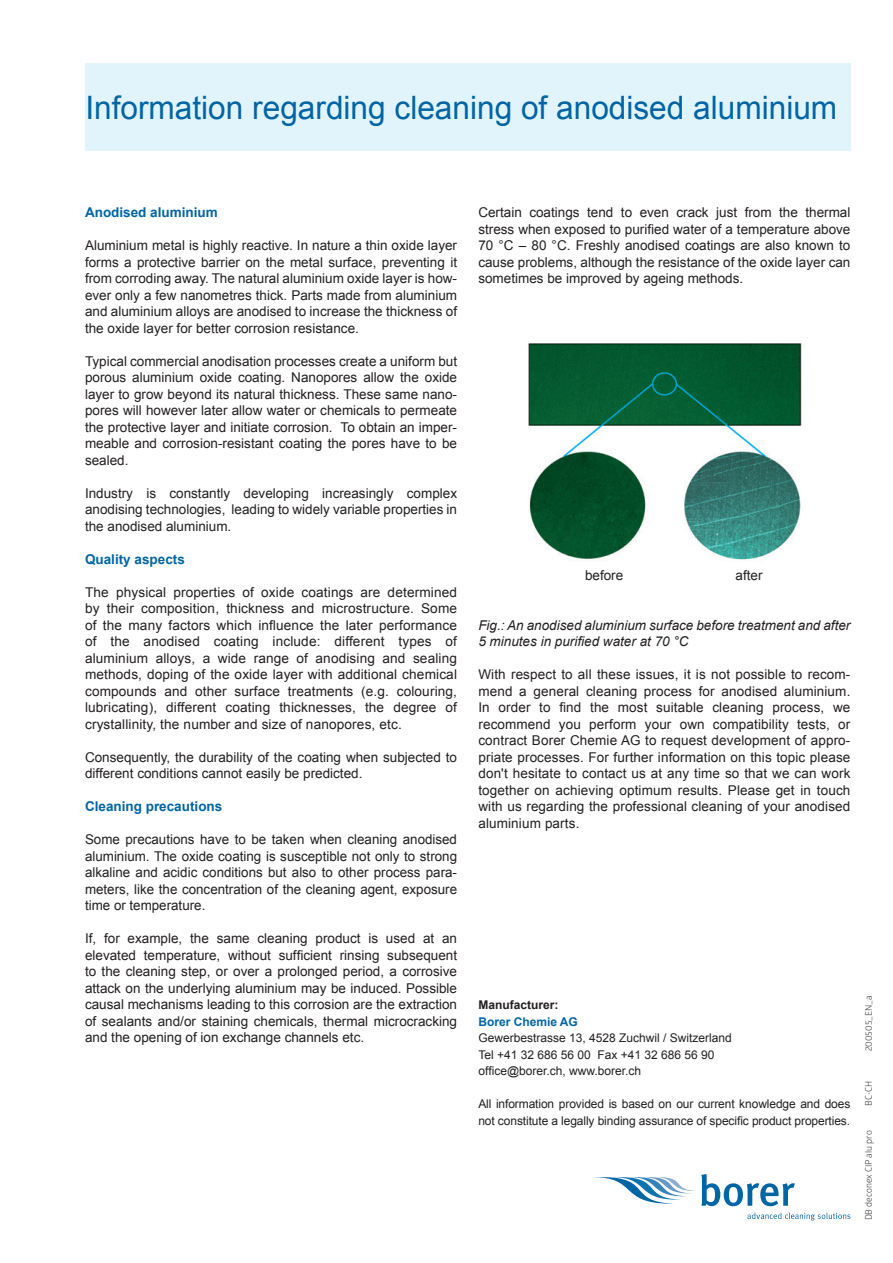
<style>
.page{position:relative;width:893px;height:1263px;background:#fff}
.page>*{position:absolute;margin:0;border:0;box-sizing:border-box;transform-origin:0 0}
.t1{font:32.25px "Arial";color:#0065a4}
.t2{font:13.5px/16.5px "Arial";color:#231f20;text-align:justify}
.t3{font:italic 13.5px/16.5px "Arial";color:#231f20}
.t4{font:700 13.5px "Arial";color:#0065a4}
.t5{font:12px/16.5px "Arial";letter-spacing:-.01em;color:#231f20}
.t6{font:700 12px "Arial";color:#231f20}
.t7{font:700 12px "Arial";color:#0065a4}
.t8{font:9px "Glober";color:#231f20}
</style>
<div class="page">
<svg style="left:594px;top:1174px;width:201px;height:32px"></svg>
<svg style="left:747px;top:1213px;width:103px;height:7px"></svg>
<img style="left:528px;top:343px;width:274px;height:217px">
<div style="left:85px;top:64px;width:765px;height:87px;background:#e1f4fc"></div>
<h1 class="t1" style="left:85px;top:86px;width:753px">Information regarding cleaning of anodised aluminium</h1>
<p class="t4" style="left:85px;top:203px;width:134px">Anodised aluminium</p>
<p class="t2" style="left:85px;top:237px;width:374px">Aluminium metal is highly reactive. In nature a thin oxide layer forms a protective barrier on the metal surface, preventing it from corroding away. The natural aluminium oxide layer is how&shy;ever only a few nanometres thick. Parts made from aluminium and aluminium alloys are anodised to increase the thickness of the oxide layer for better corrosion resistance.</p>
<p class="t2" style="left:85px;top:352px;width:374px">Typical commercial anodisation processes create a uniform but porous aluminium oxide coating. Nanopores allow the oxide layer to grow beyond its natural thickness. These same nano&shy;pores will however later allow water or chemicals to permeate the protective layer and initiate corrosion. To obtain an imper&shy;meable and corrosion-resistant coating the pores have to be sealed.</p>
<p class="t2" style="left:85px;top:484px;width:374px">Industry is constantly developing increasingly complex anodising technologies, leading to widely variable properties in the anodised aluminium.</p>
<p class="t4" style="left:85px;top:549px;width:101px">Quality aspects</p>
<p class="t2" style="left:85px;top:583px;width:374px">The physical properties of oxide coatings are determined by their composition, thickness and microstructure. Some of the many factors which influence the later performance of the anodised coating include: different types of aluminium alloys, a wide range of anodising and sealing methods, doping of the oxide layer with additional chemical compounds and other surface treatments (e.g. colouring, lubricating), different coating thicknesses, the degree of crystallinity, the number and size of nanopores, etc.</p>
<p class="t2" style="left:85px;top:748px;width:374px">Consequently, the durability of the coating when subjected to different conditions cannot easily be predicted.</p>
<p class="t4" style="left:85px;top:797px;width:139px">Cleaning precautions</p>
<p class="t2" style="left:85px;top:831px;width:374px">Some precautions have to be taken when cleaning anodised aluminium. The oxide coating is susceptible not only to strong alkaline and acidic conditions but also to other process para&shy;meters, like the concentration of the cleaning agent, exposure time or temperature.</p>
<p class="t2" style="left:85px;top:930px;width:374px">If, for example, the same cleaning product is used at an elevated temperature, without sufficient rinsing subsequent to the cleaning step, or over a prolonged period, a corrosive attack on the underlying aluminium may be induced. Possible causal mechanisms leading to this corrosion are the extraction of sealants and/or staining chemicals, thermal microcracking and the opening of ion exchange channels etc.</p>
<p class="t2" style="left:478px;top:204px;width:374px">Certain coatings tend to even crack just from the thermal stress when exposed to purified water of a temperature above 70 °C – 80 °C. Freshly anodised coatings are also known to cause problems, although the resistance of the oxide layer can sometimes be improved by ageing methods.</p>
<p class="t2" style="left:585px;top:567px;width:40px">before</p>
<p class="t2" style="left:736px;top:567px;width:29px">after</p>
<p class="t3" style="left:478px;top:617px;width:374px">Fig.: An anodised aluminium surface before treatment and after<br>5 minutes in purified water at 70 °C</p>
<p class="t2" style="left:478px;top:666px;width:374px">With respect to all these issues, it is not possible to recom&shy;mend a general cleaning process for anodised aluminium.<br>In order to find the most suitable cleaning process, we recommend you perform your own compatibility tests, or contract Borer Chemie AG to request development of appro&shy;priate processes. For further information on this topic please don't hesitate to contact us at any time so that we can work together on achieving optimum results. Please get in touch with us regarding the professional cleaning of your anodised aluminium parts.</p>
<p class="t6" style="left:478px;top:996px;width:82px">Manufacturer:</p>
<p class="t7" style="left:478px;top:1013px;width:101px">Borer Chemie AG</p>
<p class="t5" style="left:478px;top:1029px;width:255px">Gewerbestrasse 13, 4528 Zuchwil / Switzerland<br>Tel +41 32 686 56 00 Fax +41 32 686 56 90 office@borer.ch, www.borer.ch</p>
<p class="t5" style="left:478px;top:1095px;width:373px">All information provided is based on our current knowledge and does not constitute a legally binding assurance of specific product properties.</p>
<p class="t8" style="left:862px;top:1051px;width:58px;rotate:-90deg">200505_EN_a</p>
<p class="t8" style="left:862px;top:1106px;width:26px;rotate:-90deg">BC-CH</p>
<p class="t8" style="left:862px;top:1220px;width:91px;rotate:-90deg">DB deconex CIP alu pro</p>
</div>
